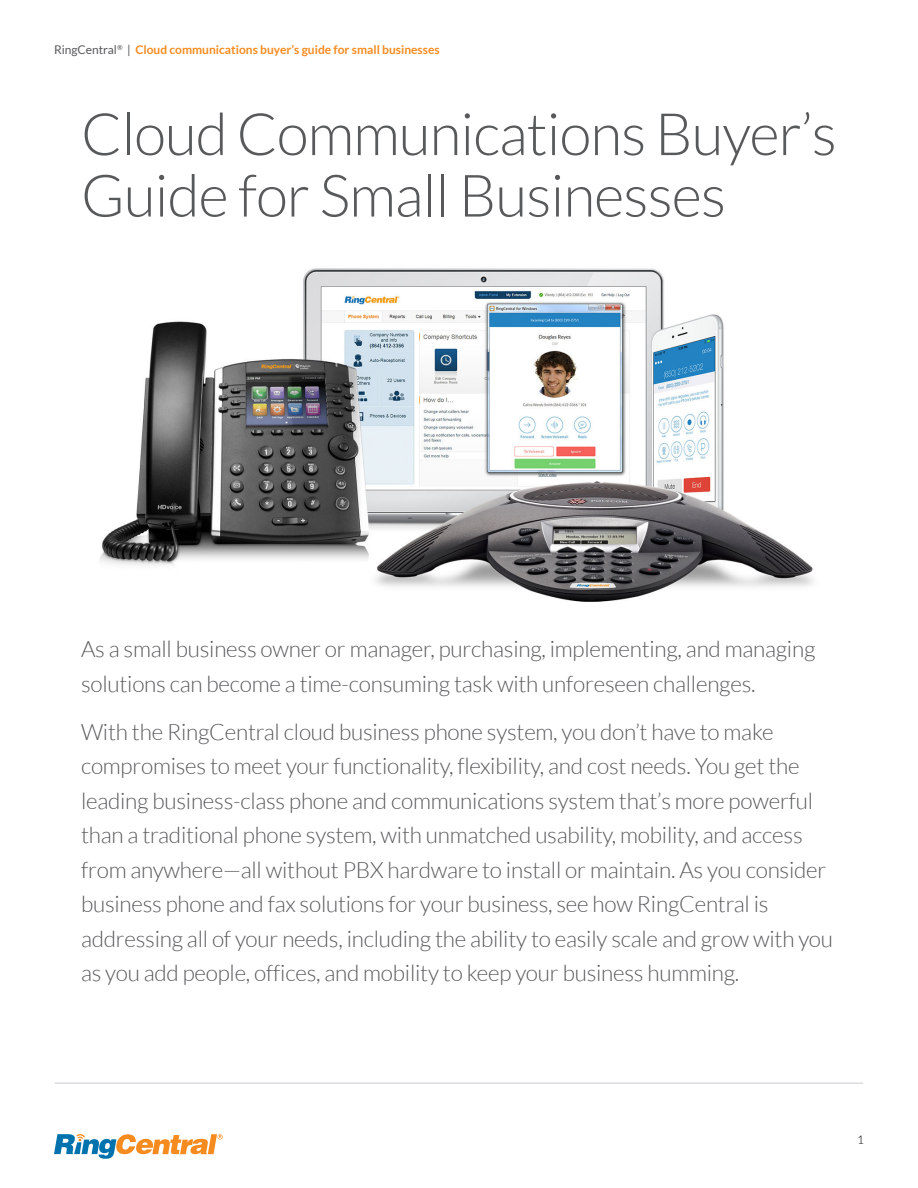
<style>
.page{position:relative;width:918px;height:1188px;background:#fff}
.page>*{position:absolute;margin:0;border:0;box-sizing:border-box;transform-origin:0 0}
.t1{font:300 58.5px/61.5px "Lato";letter-spacing:-.015em;color:#58595b}
.t2{font:300 22.5px/34.5px "Lato";letter-spacing:-.01em;color:#58595b}
.t3{font:700 12px "Lato";color:#f68b1f}
.t4{font:300 12px "Lato";color:#000}
.s1{font-weight:400;color:#58595b}
</style>
<div class="page">
<svg style="left:54px;top:1134px;width:169px;height:25px"></svg>
<hr style="left:55px;top:1082px;width:808px;height:2px;background:#dadbdc">
<img style="left:100px;top:268px;width:714px;height:334px">
<p class="t3" style="left:54px;top:43px;width:387px"><span class="s1">RingCentral</span><sup>®</sup> <span class="s1">|</span> Cloud communications buyer’s guide for small businesses</p>
<h1 class="t1" style="left:81px;top:104px;width:757px">Cloud Communications Buyer’s<br>Guide for Small Businesses</h1>
<p class="t2" style="left:81px;top:632px;width:736px">As a small business owner or manager, purchasing, implementing, and managing solutions can become a time-consuming task with unforeseen challenges.</p>
<p class="t2" style="left:81px;top:715px;width:754px">With the RingCentral cloud business phone system, you don’t have to make compromises to meet your functionality, flexibility, and cost needs. You get the leading business-class phone and communications system that’s more powerful than a traditional phone system, with unmatched usability, mobility, and access from anywhere—all without PBX hardware to install or maintain. As you consider business phone and fax solutions for your business, see how RingCentral is addressing all of your needs, including the ability to easily scale and grow with you as you add people, offices, and mobility to keep your business humming.</p>
<p class="t4" style="left:857px;top:1133px;width:8px">1</p>
</div>
